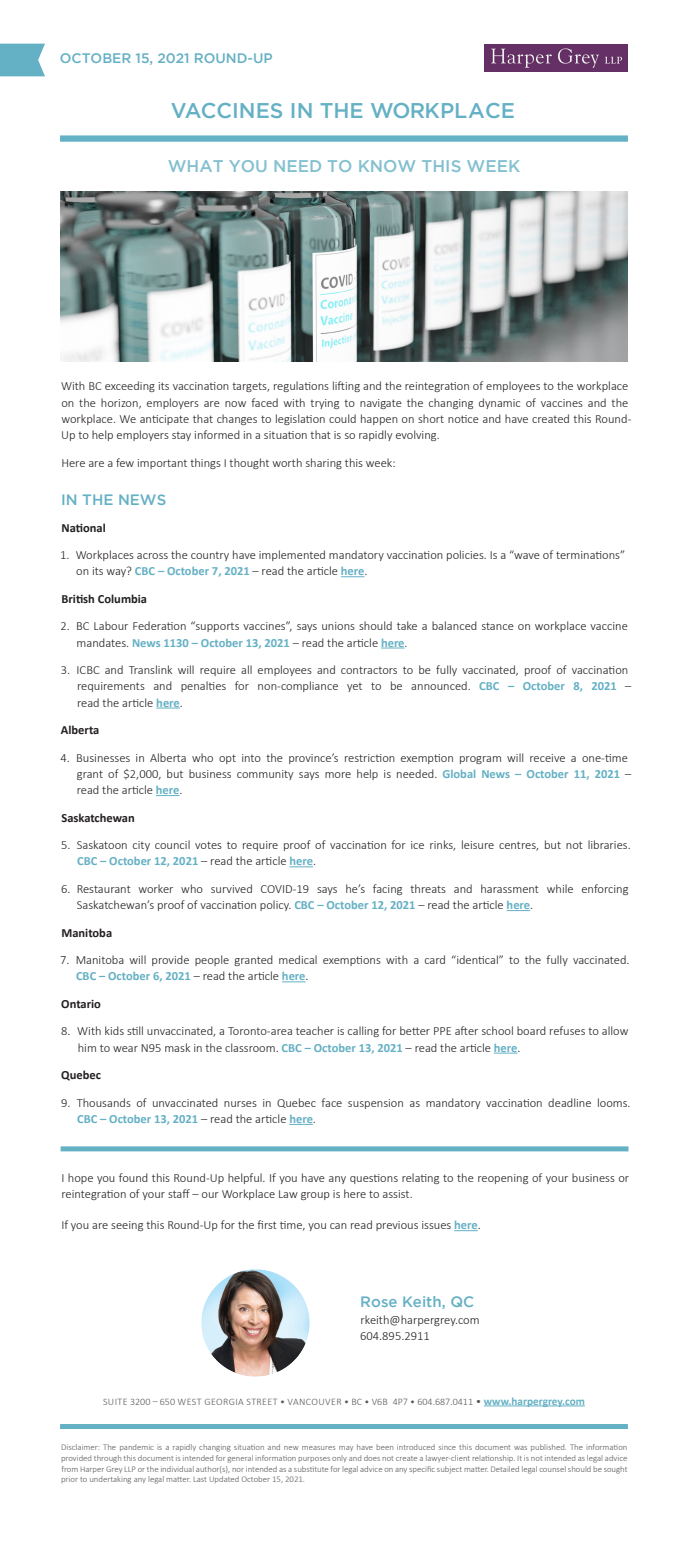
<style>
.page{position:relative;width:688px;height:1544px;background:#fff}
.page>*{position:absolute;margin:0;border:0;box-sizing:border-box;transform-origin:0 0}
.MainTitle{font:500 21.25px "Gotham";color:#64b0c4}
.Sub_1{font:500 16.88px "Gotham";color:#83c0d0}
.Sub_2{font:500 15px "Gotham";color:#64b0c4}
.Top_title{font:500 13.75px "Gotham";color:#64b0c4}
.Copy{font:300 12.5px/16.2px "Calibri";color:#231f20}
.Copy_-_After_P__Rule{font:300 12.5px/16.2px "Calibri";color:#231f20}
.Copy-2{font:700 12.5px "Calibri";color:#231f20}
.Sub_2-2{font:300 12.5px/16.2px "Calibri";color:#231f20}
.Address{font:300 10px "Calibri";letter-spacing:.03em;color:#57585a}
.Disclaimer{font:300 8.75px/10.6px "Calibri";color:#57585a;text-align:justify}
.s1{font-weight:700;color:#64b0c4}
.s2{font-size:11.25px}
.s3{font-weight:700;font-size:11.25px;color:#64b0c4}
</style>
<div class="page">
<div style="left:60px;top:135px;width:567px;height:7px;background:#64b0c4"></div>
<svg style="left:0;top:44px;width:45px;height:32px"></svg>
<svg style="left:341px;top:576px;width:23px;height:1px"></svg>
<svg style="left:381px;top:647px;width:23px;height:1px"></svg>
<svg style="left:156px;top:707px;width:24px;height:1px"></svg>
<svg style="left:156px;top:795px;width:23px;height:1px"></svg>
<svg style="left:289px;top:866px;width:24px;height:1px"></svg>
<svg style="left:506px;top:910px;width:24px;height:1px"></svg>
<svg style="left:282px;top:981px;width:23px;height:1px"></svg>
<svg style="left:494px;top:1052px;width:23px;height:1px"></svg>
<svg style="left:289px;top:1124px;width:24px;height:1px"></svg>
<svg style="left:454px;top:1230px;width:23px;height:1px"></svg>
<img style="left:485px;top:44px;width:142px;height:28px">
<hr style="left:483px;top:1405px;width:101px;height:1px;background:#64b0c4">
<img style="left:202px;top:1269px;width:107px;height:107px">
<div style="left:60px;top:1424px;width:567px;height:5px;background:#64b0c4"></div>
<img style="left:60px;top:192px;width:567px;height:169px">
<div style="left:61px;top:1146px;width:567px;height:5px;background:#64b0c4"></div>
<p class="Top_title" style="left:60px;top:50px;width:214px">OCTOBER 15, 2021 ROUND-UP</p>
<p class="MainTitle" style="left:171px;top:98px;width:345px">VACCINES IN THE WORKPLACE</p>
<p class="Sub_1" style="left:168px;top:156px;width:354px">WHAT YOU NEED TO KNOW THIS WEEK</p>
<p class="Copy" style="left:61px;top:378px;width:571px">With BC exceeding its vaccination targets, regulations lifting and the reintegration of employees to the workplace on the horizon, employers are now faced with trying to navigate the changing dynamic of vaccines and the workplace. We anticipate that changes to legislation could happen on short notice and have created this Round-Up to help employers stay informed in a situation that is so rapidly evolving.</p>
<p class="Copy" style="left:61px;top:454px;width:336px">Here are a few important things I thought worth sharing this week:</p>
<p class="Sub_2" style="left:61px;top:491px;width:107px">IN THE NEWS</p>
<p class="Copy-2" style="left:61px;top:518px;width:46px">National</p>
<p class="Copy" style="left:76px;top:547px;width:550px;text-indent:-16px">1. Workplaces across the country have implemented mandatory vaccination policies. Is a “wave of terminations” on its way? <span class="s1">CBC – October 7, 2021</span> – read the article <span class="s1">here</span>.</p>
<p class="Copy-2" style="left:61px;top:590px;width:87px">British Columbia</p>
<p class="Copy" style="left:77px;top:618px;width:552px;text-indent:-16px">2. BC Labour Federation “supports vaccines”, says unions should take a balanced stance on workplace vaccine mandates. <span class="s1">News 1130 – October 13, 2021</span> – read the article <span class="s1">here</span>.</p>
<p class="Copy" style="left:77px;top:662px;width:555px;text-indent:-16px">3. ICBC and Translink will require all employees and contractors to be fully vaccinated, proof of vaccination requirements and penalties for non-compliance yet to be announced. <span class="s1">CBC – October 8, 2021</span> – read the article <span class="s1">here</span>.</p>
<p class="Copy-2" style="left:61px;top:721px;width:40px">Alberta</p>
<p class="Copy" style="left:77px;top:749px;width:556px;text-indent:-16px">4. Businesses in Alberta who opt into the province’s restriction exemption program will receive a one-time grant of $2,000, but business community says more help is needed. <span class="s1">Global News – October 11, 2021</span> – read the article <span class="s1">here</span>.</p>
<p class="Copy-2" style="left:61px;top:808px;width:75px">Saskatchewan</p>
<p class="Copy" style="left:77px;top:837px;width:555px;text-indent:-16px">5. Saskatoon city council votes to require proof of vaccination for ice rinks, leisure centres, but not libraries.<br><span class="s1">CBC – October 12, 2021</span> – read the article <span class="s1">here</span>.</p>
<p class="Copy" style="left:77px;top:880px;width:553px;text-indent:-16px">6. Restaurant worker who survived COVID-19 says he’s facing threats and harassment while enforcing<br>Saskatchewan’s proof of vaccination policy. <span class="s1">CBC – October 12, 2021</span> – read the article <span class="s1">here</span>.</p>
<p class="Copy-2" style="left:61px;top:923px;width:52px">Manitoba</p>
<p class="Copy" style="left:76px;top:952px;width:555px;text-indent:-16px">7. Manitoba will provide people granted medical exemptions with a card “identical” to the fully vaccinated.<br><span class="s1">CBC – October 6, 2021</span> – read the article <span class="s1">here</span>.</p>
<p class="Copy-2" style="left:61px;top:995px;width:41px">Ontario</p>
<p class="Copy" style="left:78px;top:1023px;width:552px;text-indent:-16px">8. With kids still unvaccinated, a Toronto-area teacher is calling for better PPE after school board refuses to allow him to wear N95 mask in the classroom. <span class="s1">CBC – October 13, 2021</span> – read the article <span class="s1">here</span>.</p>
<p class="Copy-2" style="left:61px;top:1066px;width:41px">Quebec</p>
<p class="Copy" style="left:77px;top:1094px;width:555px;text-indent:-16px">9. Thousands of unvaccinated nurses in Quebec face suspension as mandatory vaccination deadline looms.<br><span class="s1">CBC – October 13, 2021</span> – read the article <span class="s1">here</span>.</p>
<p class="Copy_-_After_P__Rule" style="left:61px;top:1169px;width:569px">I hope you found this Round-Up helpful. If you have any questions relating to the reopening of your business or reintegration of your staff – our Workplace Law group is here to assist.</p>
<p class="Copy_-_After_P__Rule" style="left:61px;top:1217px;width:421px">If you are seeing this Round-Up for the first time, you can read previous issues <span class="s1">here</span>.</p>
<p class="Sub_2" style="left:360px;top:1293px;width:115px">Rose Keith, QC</p>
<p class="Sub_2-2" style="left:360px;top:1311px;width:121px">rkeith@harpergrey.com<br>604.895.2911</p>
<p class="Address" style="left:103px;top:1395px;width:483px">SUITE 3200 – 650 WEST GEORGIA STREET • VANCOUVER • BC • V6B 4P7 • 604.687.0411 <span class="s2">•</span> <span class="s3">www.harpergrey.com</span></p>
<p class="Disclaimer" style="left:61px;top:1442px;width:568px">Disclaimer: The pandemic is a rapidly changing situation and new measures may have been introduced since this document was published. The information provided through this document is intended for general information purposes only and does not create a lawyer-client relationship. It is not intended as legal advice from Harper Grey LLP or the individual author(s), nor intended as a substitute for legal advice on any specific subject matter. Detailed legal counsel should be sought prior to undertaking any legal matter. Last Updated October 15, 2021.</p>
</div>
